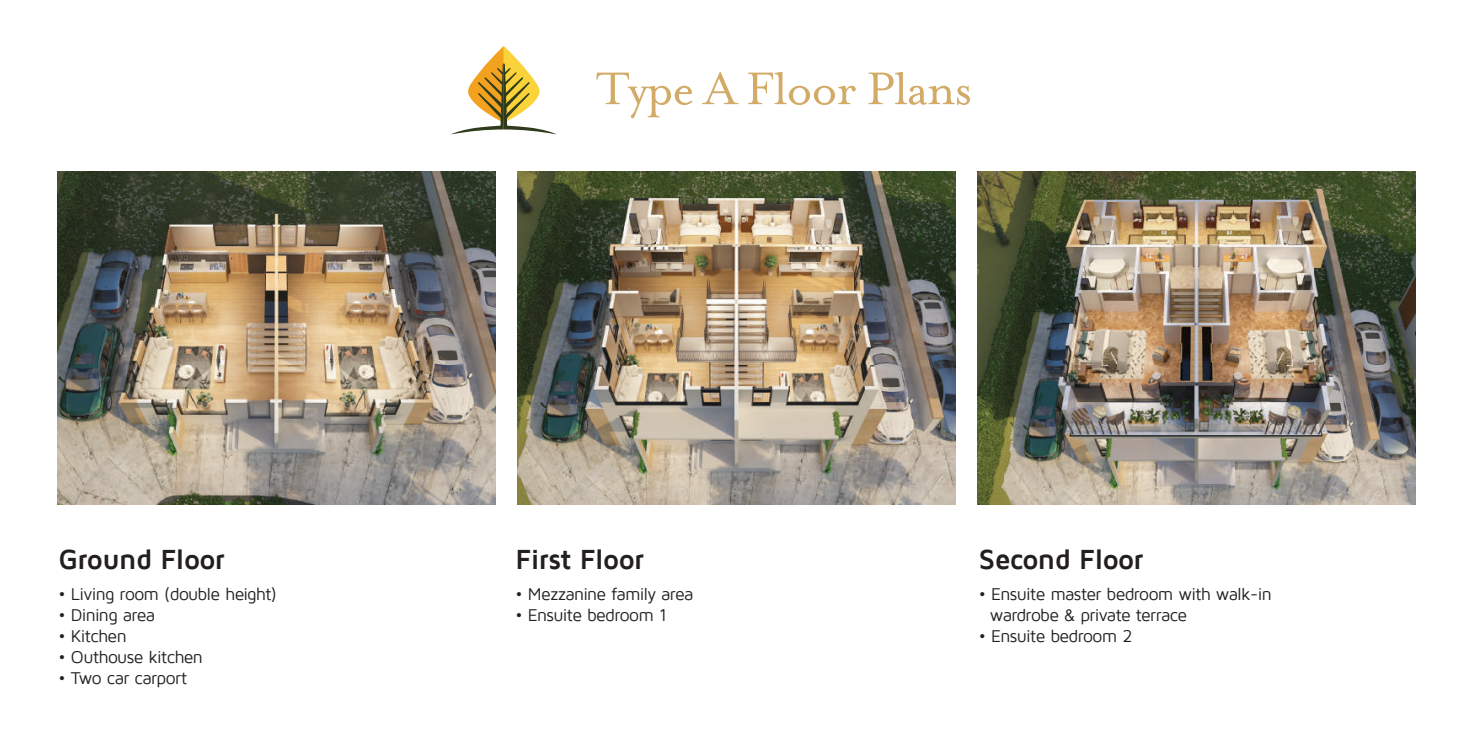
<style>
.page{position:relative;width:1474px;height:745px;background:#fff}
.page>*{position:absolute;margin:0;border:0;box-sizing:border-box;transform-origin:0 0}
.t1{font:52.5px "Mrs Eaves OT";letter-spacing:-.025em;color:#d2ab67}
.t2{font:700 28.35px "Maven Pro";letter-spacing:-.025em;color:#231f20}
.t3{font:17.5px/21px "Maven Pro";letter-spacing:-.04em;color:#231f20}
</style>
<div class="page">
<svg style="left:452px;top:46px;width:104px;height:88px"></svg>
<img style="left:518px;top:171px;width:437px;height:332px">
<img style="left:58px;top:171px;width:437px;height:332px">
<img style="left:977px;top:171px;width:438px;height:332px">
<h2 class="t2" style="left:59px;top:544px;width:168px">Ground Floor</h2>
<p class="t3" style="left:59px;top:583px;width:220px">• Living room (double height)</p>
<p class="t3" style="left:59px;top:604px;width:98px">• Dining area</p>
<p class="t3" style="left:59px;top:625px;width:70px">• Kitchen</p>
<p class="t3" style="left:59px;top:646px;width:146px">• Outhouse kitchen</p>
<p class="t3" style="left:59px;top:667px;width:130px">• Two car carport</p>
<h1 class="t1" style="left:596px;top:58px;width:378px">Type A Floor Plans</h1>
<h2 class="t2" style="left:515px;top:544px;width:130px">First Floor</h2>
<p class="t3" style="left:515px;top:583px;width:179px">• Mezzanine family area</p>
<p class="t3" style="left:515px;top:604px;width:153px">• Ensuite bedroom 1</p>
<h2 class="t2" style="left:978px;top:544px;width:166px">Second Floor</h2>
<p class="t3" style="left:989px;top:583px;width:283px;text-indent:-11px">• Ensuite master bedroom with walk-in wardrobe &amp; private terrace</p>
<p class="t3" style="left:978px;top:625px;width:155px">• Ensuite bedroom 2</p>
</div>
